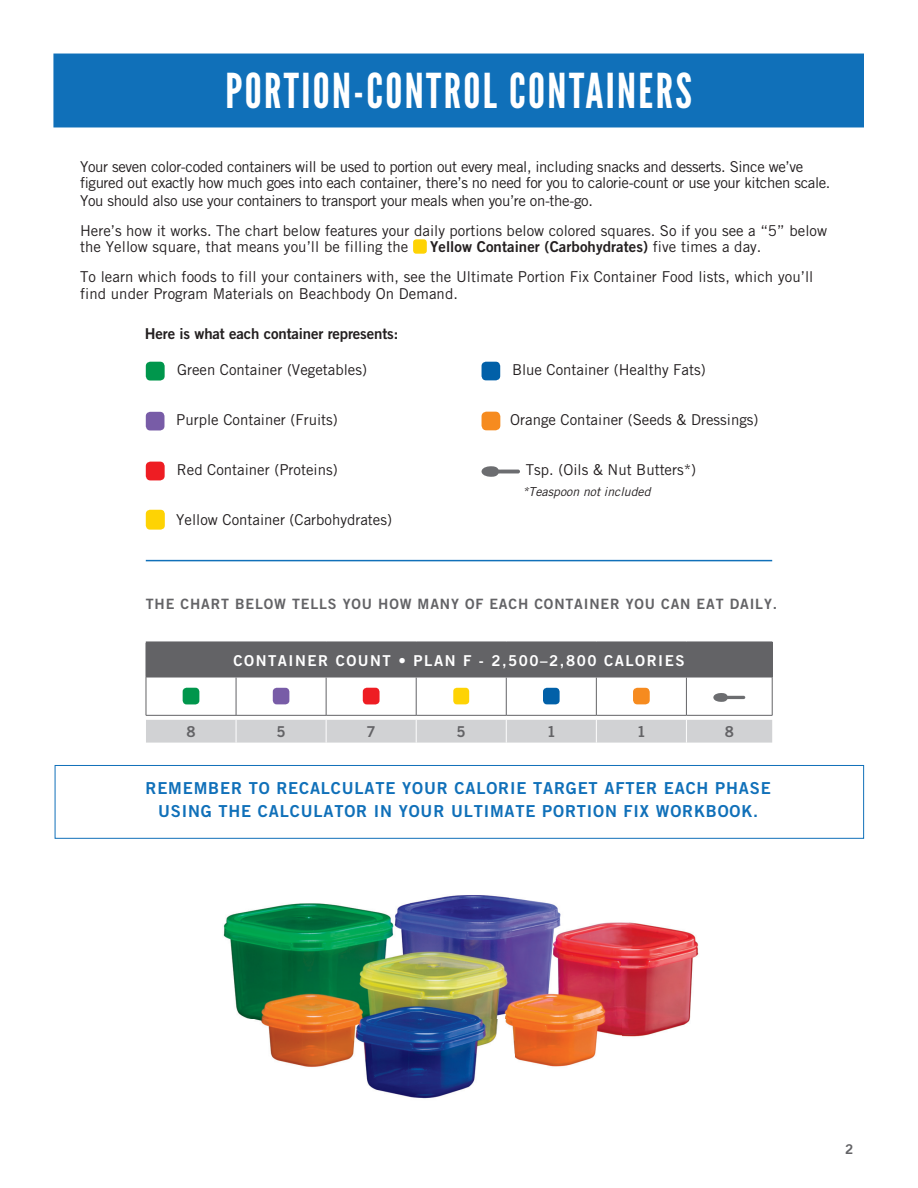
<style>
.page{position:relative;width:918px;height:1188px;background:#fff}
.page>*{position:absolute;margin:0;border:0;box-sizing:border-box;transform-origin:0 0}
.t1{font:48px "League Gothic";letter-spacing:.05em;color:#fff}
.t2{font:16.5px/22.5px "Trade Gothic Bold Two";letter-spacing:.05em;color:#1070b9;text-align:center}
.t3{font:500 15px/16.5px "Trade Gothic";color:#231f20}
.t4{font:500 15px/16.8px "Trade Gothic";letter-spacing:-.025em;color:#231f20}
.t5{font:15px "Trade Gothic Bold Two";letter-spacing:-.01em;color:#231f20}
.t6{font:15px "Trade Gothic Bold Two";letter-spacing:.1em;color:#fff}
.t7{font:15px "Trade Gothic Bold Two";color:#636366}
.t8{font:14.25px "Trade Gothic Bold Two";letter-spacing:.06em;color:#636366}
.t9{font:13.5px "Trade Gothic Bold Two";color:#636366}
.t10{font:italic 12.3px "Trade Gothic";color:#231f20}
.s1{font-family:"Trade Gothic";font-weight:500}
</style>
<div class="page">
<div style="left:55px;top:765px;width:809px;height:74px;border:1px solid #1070b9"></div>
<div style="left:54px;top:54px;width:809px;height:73px;background:#1070b9"></div>
<img style="left:223px;top:895px;width:476px;height:204px">
<hr style="left:146px;top:560px;width:626px;height:1px;background:#1070b9">
<div style="left:146px;top:642px;width:626px;height:35px;background:#636366"></div>
<div style="left:146px;top:720px;width:626px;height:23px;background:#d1d2d4"></div>
<hr style="left:146px;top:641px;width:90px;height:2px;background:#636366">
<hr style="left:236px;top:641px;width:90px;height:2px;background:#636366">
<hr style="left:326px;top:641px;width:90px;height:2px;background:#636366">
<hr style="left:416px;top:641px;width:90px;height:2px;background:#636366">
<hr style="left:506px;top:641px;width:90px;height:2px;background:#636366">
<hr style="left:596px;top:641px;width:90px;height:2px;background:#636366">
<hr style="left:686px;top:641px;width:86px;height:2px;background:#636366">
<hr style="left:146px;top:676px;width:90px;height:2px;background:#636366">
<hr style="left:236px;top:676px;width:90px;height:2px;background:#636366">
<hr style="left:326px;top:676px;width:90px;height:2px;background:#636366">
<hr style="left:416px;top:676px;width:90px;height:2px;background:#636366">
<hr style="left:506px;top:676px;width:90px;height:2px;background:#636366">
<hr style="left:596px;top:676px;width:90px;height:2px;background:#636366">
<hr style="left:686px;top:676px;width:86px;height:2px;background:#636366">
<hr style="left:146px;top:677px;width:1px;height:38px;background:#636366">
<hr style="left:236px;top:678px;width:1px;height:37px;background:#636366">
<hr style="left:326px;top:678px;width:1px;height:37px;background:#636366">
<hr style="left:416px;top:678px;width:1px;height:37px;background:#636366">
<hr style="left:506px;top:678px;width:1px;height:37px;background:#636366">
<hr style="left:596px;top:678px;width:1px;height:37px;background:#636366">
<hr style="left:686px;top:678px;width:1px;height:37px;background:#636366">
<hr style="left:772px;top:677px;width:1px;height:38px;background:#636366">
<hr style="left:146px;top:715px;width:90px;height:1px;background:#636366">
<hr style="left:236px;top:715px;width:90px;height:1px;background:#636366">
<hr style="left:326px;top:715px;width:90px;height:1px;background:#636366">
<hr style="left:416px;top:715px;width:90px;height:1px;background:#636366">
<hr style="left:506px;top:715px;width:90px;height:1px;background:#636366">
<hr style="left:596px;top:715px;width:90px;height:1px;background:#636366">
<hr style="left:686px;top:715px;width:86px;height:1px;background:#636366">
<hr style="left:772px;top:643px;width:1px;height:34px;background:#636366">
<div style="left:183px;top:688px;width:16px;height:16px;background:#00964c;border-radius:4px"></div>
<div style="left:273px;top:688px;width:16px;height:16px;background:#785ca7;border-radius:4px"></div>
<div style="left:363px;top:688px;width:17px;height:16px;background:#ee1d23;border-radius:4px"></div>
<div style="left:453px;top:688px;width:16px;height:16px;background:#fed304;border-radius:4px"></div>
<div style="left:543px;top:688px;width:17px;height:16px;background:#0160a8;border-radius:4px"></div>
<div style="left:633px;top:688px;width:17px;height:16px;background:#f68b1f;border-radius:4px"></div>
<svg style="left:713px;top:693px;width:32px;height:9px"></svg>
<div style="left:413px;top:239px;width:14px;height:15px;background:#fed304;border-radius:3px"></div>
<div style="left:146px;top:362px;width:19px;height:19px;background:#00964c;border-radius:5px"></div>
<div style="left:146px;top:412px;width:18px;height:18px;background:#785ca7;border-radius:5px"></div>
<div style="left:146px;top:462px;width:19px;height:18px;background:#ee1d23;border-radius:5px"></div>
<div style="left:146px;top:510px;width:19px;height:20px;background:#fed304;border-radius:4px"></div>
<div style="left:482px;top:362px;width:18px;height:18px;background:#0160a8;border-radius:5px"></div>
<div style="left:482px;top:412px;width:18px;height:18px;background:#f68b1f;border-radius:5px"></div>
<svg style="left:482px;top:466px;width:38px;height:11px"></svg>
<h1 class="t1" style="left:225px;top:62px;width:468px">PORTION-CONTROL CONTAINERS</h1>
<p class="t4" style="left:80px;top:158px;width:752px">Your seven color-coded containers will be used to portion out every meal, including snacks and desserts. Since we’ve figured out exactly how much goes into each container, there’s no need for you to calorie-count or use your kitchen scale.<br>You should also use your containers to transport your meals when you’re on-the-go.</p>
<p class="t3" style="left:80px;top:222px;width:749px">Here’s how it works. The chart below features your daily portions below colored squares. So if you see a “5” below the Yellow square, that means you’ll be filling the</p>
<p class="t5" style="left:430px;top:238px;width:333px">Yellow Container (Carbohydrates) <span class="s1">five times a day.</span></p>
<p class="t3" style="left:80px;top:268px;width:735px">To learn which foods to fill your containers with, see the Ultimate Portion Fix Container Food lists, which you’ll find under Program Materials on Beachbody On Demand.</p>
<p class="t5" style="left:145px;top:325px;width:255px">Here is what each container represents:</p>
<p class="t3" style="left:177px;top:361px;width:191px">Green Container (Vegetables)</p>
<p class="t3" style="left:176px;top:411px;width:163px">Purple Container (Fruits)</p>
<p class="t3" style="left:177px;top:461px;width:162px">Red Container (Proteins)</p>
<p class="t3" style="left:176px;top:511px;width:217px">Yellow Container (Carbohydrates)</p>
<p class="t3" style="left:512px;top:361px;width:195px">Blue Container (Healthy Fats)</p>
<p class="t3" style="left:510px;top:411px;width:250px">Orange Container (Seeds &amp; Dressings)</p>
<p class="t3" style="left:526px;top:461px;width:172px">Tsp. (Oils &amp; Nut Butters*)</p>
<p class="t10" style="left:522px;top:484px;width:130px">*Teaspoon not included</p>
<p class="t8" style="left:146px;top:595px;width:633px">THE CHART BELOW TELLS YOU HOW MANY OF EACH CONTAINER YOU CAN EAT DAILY.</p>
<p class="t6" style="left:234px;top:652px;width:453px">CONTAINER COUNT • PLAN F - 2,500–2,800 CALORIES</p>
<p class="t7" style="left:186px;top:723px;width:11px">8</p>
<p class="t7" style="left:277px;top:723px;width:11px">5</p>
<p class="t7" style="left:367px;top:723px;width:11px">7</p>
<p class="t7" style="left:457px;top:723px;width:11px">5</p>
<p class="t7" style="left:547px;top:723px;width:11px">1</p>
<p class="t7" style="left:637px;top:723px;width:11px">1</p>
<p class="t7" style="left:725px;top:723px;width:11px">8</p>
<p class="t2" style="left:146px;top:777px;width:627px">REMEMBER TO RECALCULATE YOUR CALORIE TARGET AFTER EACH PHASE<br>USING THE CALCULATOR IN YOUR ULTIMATE PORTION FIX WORKBOOK.</p>
<p class="t9" style="left:845px;top:1141px;width:10px">2</p>
</div>
